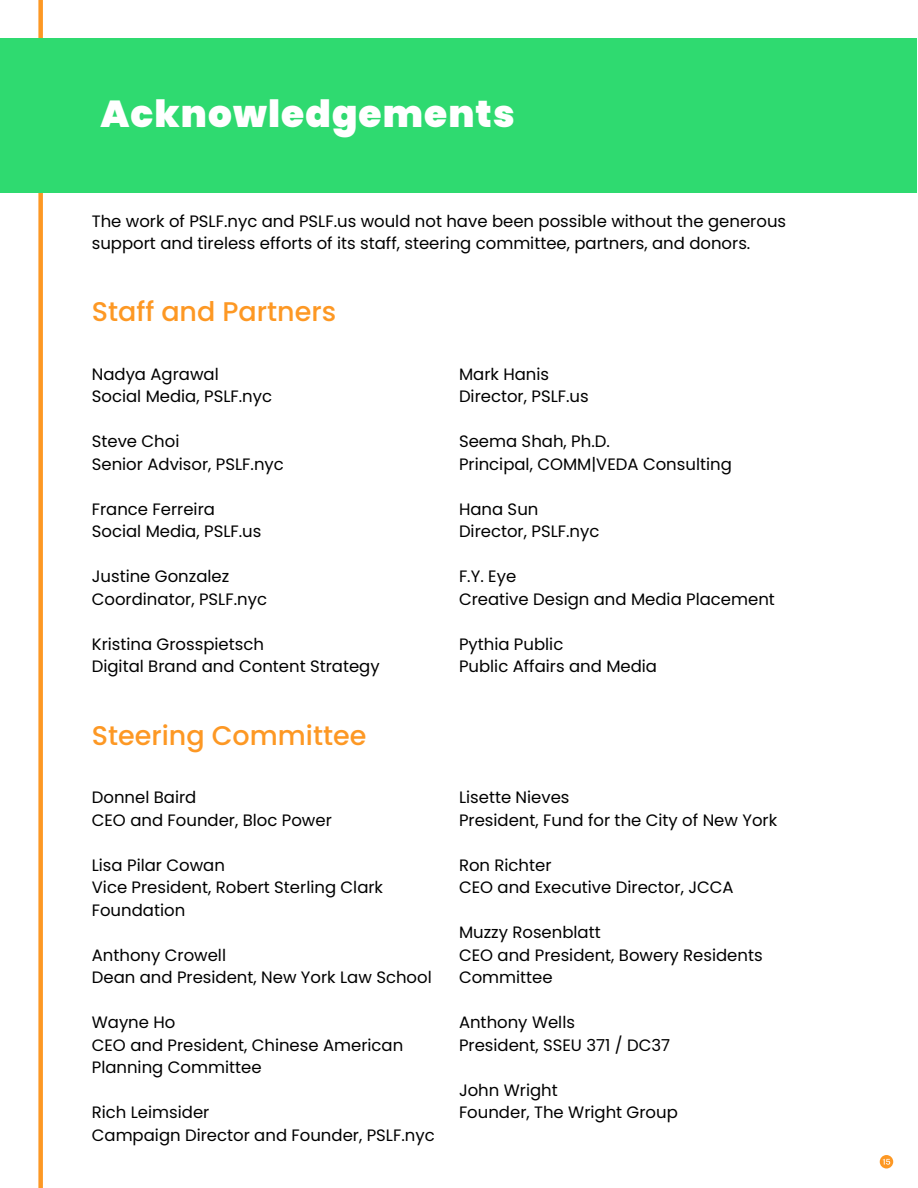
<style>
.page{position:relative;width:918px;height:1188px;background:#fff}
.page>*{position:absolute;margin:0;border:0;box-sizing:border-box;transform-origin:0 0}
.t1{font:900 37.5px "Poppins";letter-spacing:.03em;color:#fff}
.t2{font:500 27px "Poppins";color:#fd9824}
.t3{font:16.5px/22.5px "Poppins";color:#000}
</style>
<div class="page">
<div style="left:38px;top:0;width:5px;height:1188px;background:#fd9824"></div>
<div style="left:0;top:38px;width:917px;height:155px;background:#2fda70"></div>
<svg style="left:880px;top:1155px;width:13px;height:14px"></svg>
<h1 class="t1" style="left:101px;top:88px;width:416px">Acknowledgements</h1>
<p class="t3" style="left:92px;top:210px;width:696px">The work of PSLF.nyc and PSLF.us would not have been possible without the generous support and tireless efforts of its staff, steering committee, partners, and donors.</p>
<h2 class="t2" style="left:92px;top:293px;width:246px">Staff and Partners</h2>
<p class="t3" style="left:92px;top:363px;width:182px">Nadya Agrawal<br>Social Media, PSLF.nyc</p>
<p class="t3" style="left:92px;top:430px;width:194px">Steve Choi<br>Senior Advisor, PSLF.nyc</p>
<p class="t3" style="left:92px;top:498px;width:171px">France Ferreira<br>Social Media, PSLF.us</p>
<p class="t3" style="left:92px;top:565px;width:177px">Justine Gonzalez<br>Coordinator, PSLF.nyc</p>
<p class="t3" style="left:92px;top:633px;width:289px">Kristina Grosspietsch<br>Digital Brand and Content Strategy</p>
<h2 class="t2" style="left:92px;top:716px;width:276px">Steering Committee</h2>
<p class="t3" style="left:92px;top:786px;width:242px">Donnel Baird<br>CEO and Founder, Bloc Power</p>
<p class="t3" style="left:92px;top:854px;width:293px">Lisa Pilar Cowan<br>Vice President, Robert Sterling Clark<br>Foundation</p>
<p class="t3" style="left:92px;top:944px;width:341px">Anthony Crowell<br>Dean and President, New York Law School</p>
<p class="t3" style="left:92px;top:1011px;width:313px">Wayne Ho<br>CEO and President, Chinese American<br>Planning Committee</p>
<p class="t3" style="left:92px;top:1101px;width:344px">Rich Leimsider<br>Campaign Director and Founder, PSLF.nyc</p>
<p class="t3" style="left:459px;top:363px;width:131px">Mark Hanis<br>Director, PSLF.us</p>
<p class="t3" style="left:459px;top:430px;width:274px">Seema Shah, Ph.D.<br>Principal, COMM|VEDA Consulting</p>
<p class="t3" style="left:459px;top:498px;width:142px">Hana Sun<br>Director, PSLF.nyc</p>
<p class="t3" style="left:459px;top:565px;width:317px">F.Y. Eye<br>Creative Design and Media Placement</p>
<p class="t3" style="left:459px;top:633px;width:200px">Pythia Public<br>Public Affairs and Media</p>
<p class="t3" style="left:459px;top:786px;width:320px">Lisette Nieves<br>President, Fund for the City of New York</p>
<p class="t3" style="left:459px;top:854px;width:276px">Ron Richter<br>CEO and Executive Director, JCCA</p>
<p class="t3" style="left:459px;top:921px;width:305px">Muzzy Rosenblatt<br>CEO and President, Bowery Residents<br>Committee</p>
<p class="t3" style="left:459px;top:1011px;width:213px">Anthony Wells<br>President, SSEU 371 / DC37</p>
<p class="t3" style="left:459px;top:1079px;width:220px">John Wright<br>Founder, The Wright Group</p>
</div>
